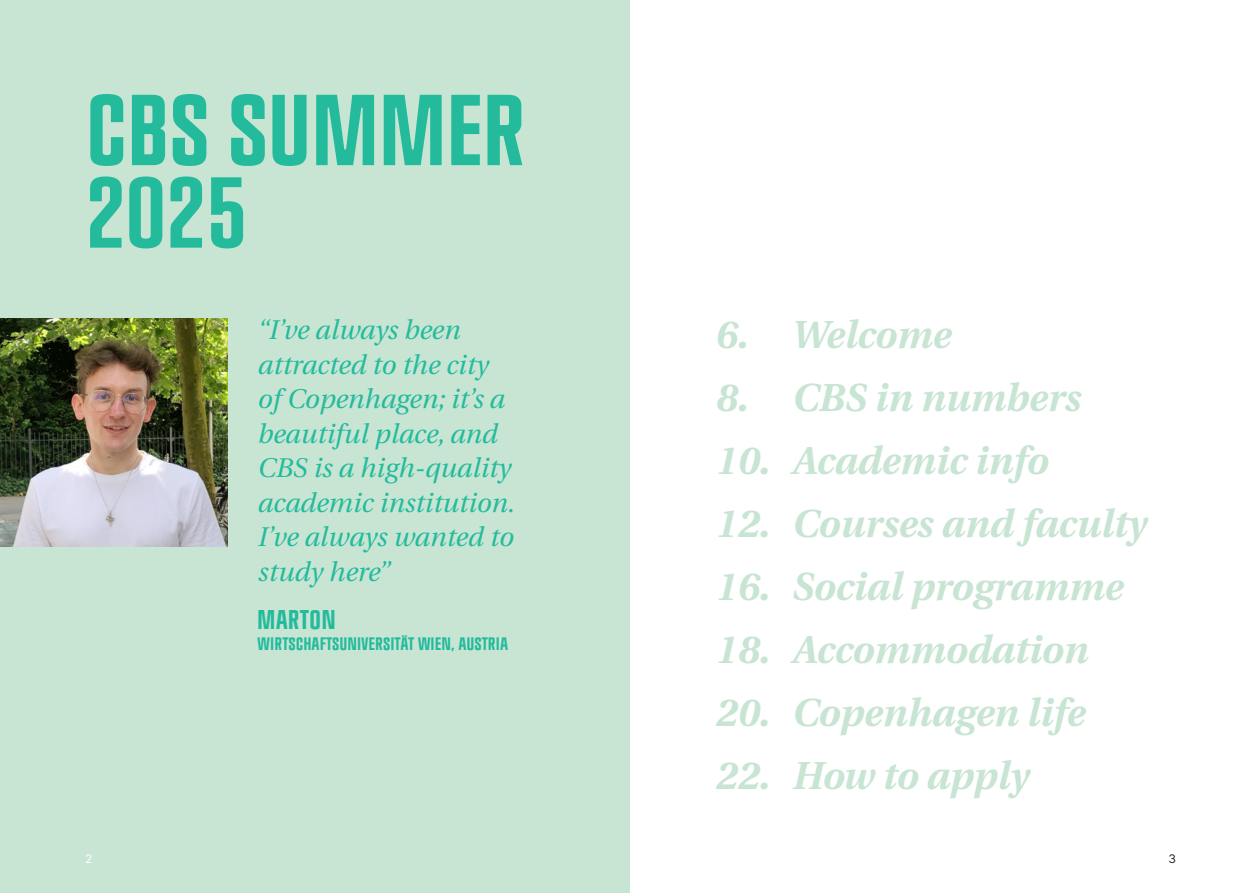
<style>
.page{position:relative;width:1259px;height:893px;background:#fff}
.page>*{position:absolute;margin:0;border:0;box-sizing:border-box;transform-origin:0 0}
.t1{font:700 100.5px "CBSNEW";letter-spacing:-.01em;color:#24bb9d}
.overskrift_niveau_1{font:italic 700 39px "CBS Serif";color:#c8e5d3}
.t2{font:italic 27px/34.5px "CBS Serif";color:#24bb9d}
.overskrift_niveau_1-2{font:700 27px "CBSNEW";color:#24bb9d}
.overskrift_niveau_1-3{font:700 18px "CBSNEW";color:#24bb9d}
.t3{font:12px "CBS Sans";color:#231f20}
.overskrift_niveau_1-4{font:12px "CBS Sans";color:#fff}
</style>
<div class="page">
<div style="left:0;top:0;width:629px;height:893px;background:#c8e5d3"></div>
<img style="left:0;top:319px;width:228px;height:228px">
<p class="t1" style="left:85px;top:82px;width:443px">CBS SUMMER</p>
<p class="t1" style="left:85px;top:165px;width:163px">2025</p>
<p class="overskrift_niveau_1-4" style="left:85px;top:850px;width:9px">2</p>
<p class="t2" style="left:257px;top:311px;width:258px">“I’ve always been attracted to the city of Copenhagen; it’s a beautiful place, and<br>CBS is a high-quality academic institution.<br>I’ve always wanted to study here”</p>
<p class="overskrift_niveau_1-2" style="left:257px;top:606px;width:80px">MARTON</p>
<p class="overskrift_niveau_1-3" style="left:257px;top:635px;width:252px">WIRTSCHAFTSUNIVERSITÄT WIEN, AUSTRIA</p>
<p class="overskrift_niveau_1" style="left:714px;top:304px;width:237px">6. Welcome</p>
<p class="overskrift_niveau_1" style="left:714px;top:367px;width:367px">8. CBS in numbers</p>
<p class="overskrift_niveau_1" style="left:714px;top:430px;width:334px">10. Academic info</p>
<p class="overskrift_niveau_1" style="left:714px;top:493px;width:432px">12. Courses and faculty</p>
<p class="overskrift_niveau_1" style="left:714px;top:556px;width:409px">16. Social programme</p>
<p class="overskrift_niveau_1" style="left:714px;top:619px;width:374px">18. Accommodation</p>
<p class="overskrift_niveau_1" style="left:714px;top:682px;width:371px">20. Copenhagen life</p>
<p class="overskrift_niveau_1" style="left:714px;top:745px;width:315px">22. How to apply</p>
<p class="t3" style="left:1168px;top:850px;width:9px">3</p>
</div>
